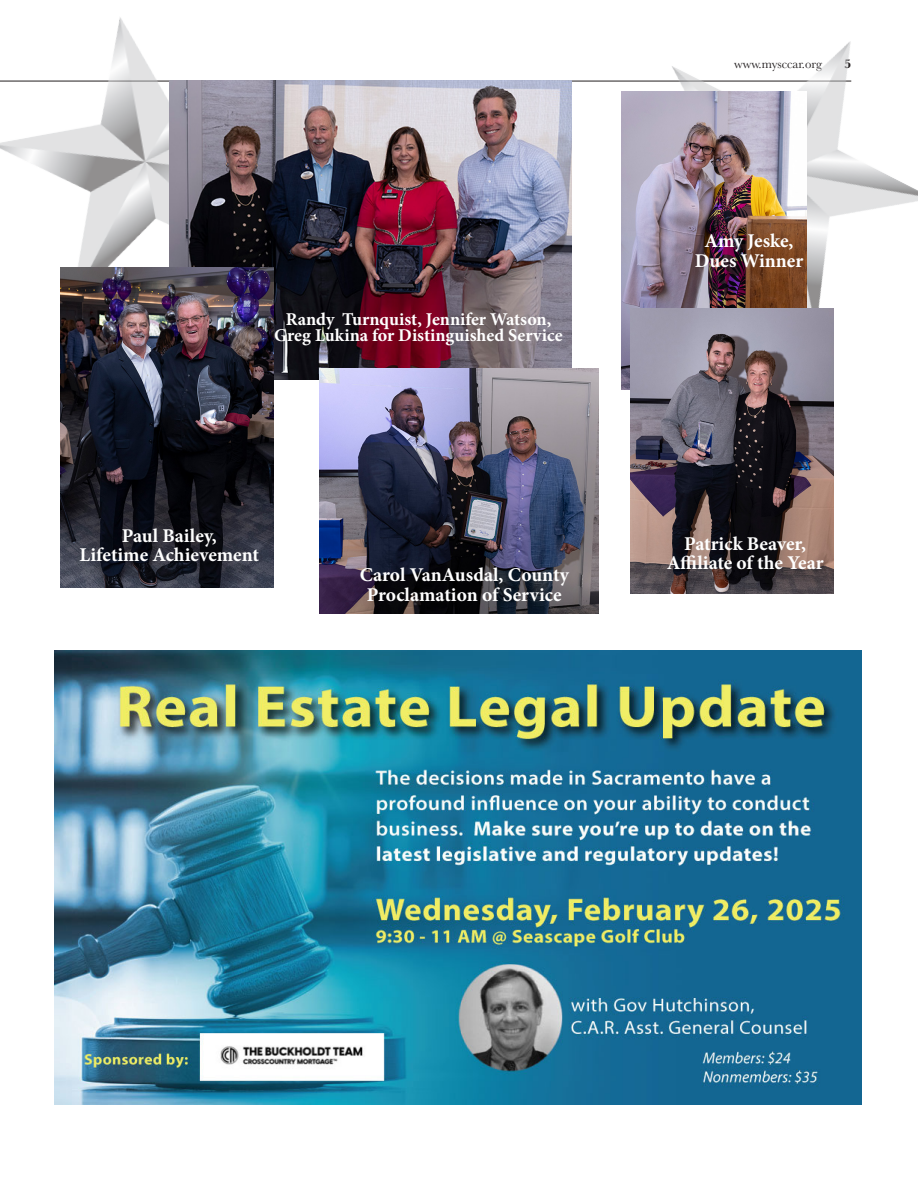
<style>
.page{position:relative;width:918px;height:1188px;background:#fff}
.page>*{position:absolute;margin:0;border:0;box-sizing:border-box;transform-origin:0 0}
.t1{font:700 19.5px/19.5px "Minion Pro";color:#fff;text-align:center}
.t2{font:700 18px/16.5px "Minion Pro";color:#fff;text-align:center}
.t3{font:12.75px "Baskerville";color:#231f20}
.t4{font:700 12.75px "Baskerville";color:#231f20}
</style>
<div class="page">
<img style="left:0;top:17px;width:335px;height:251px">
<img style="left:570px;top:41px;width:348px;height:323px">
<img style="left:621px;top:92px;width:185px;height:298px">
<img style="left:54px;top:650px;width:807px;height:455px">
<img style="left:169px;top:81px;width:402px;height:299px">
<img style="left:631px;top:309px;width:203px;height:285px">
<img style="left:60px;top:268px;width:214px;height:320px">
<img style="left:319px;top:368px;width:280px;height:246px">
<p class="t3" style="left:734px;top:56px;width:89px">www.mysccar.org</p>
<p class="t4" style="left:844px;top:55px;width:8px">5</p>
<p class="t2" style="left:274px;top:311px;width:290px">Randy Turnquist, Jennifer Watson,<br>Greg Lukina for Distinguished Service</p>
<p class="t1" style="left:704px;top:231px;width:90px">Amy Jeske,</p>
<p class="t1" style="left:695px;top:251px;width:110px">Dues Winner</p>
<p class="t1" style="left:79px;top:526px;width:181px">Paul Bailey,<br>Lifetime Achievement</p>
<p class="t1" style="left:667px;top:534px;width:158px">Patrick Beaver,<br>Affiliate of the Year</p>
<p class="t1" style="left:360px;top:565px;width:210px">Carol VanAusdal, County<br>Proclamation of Service</p>
</div>
